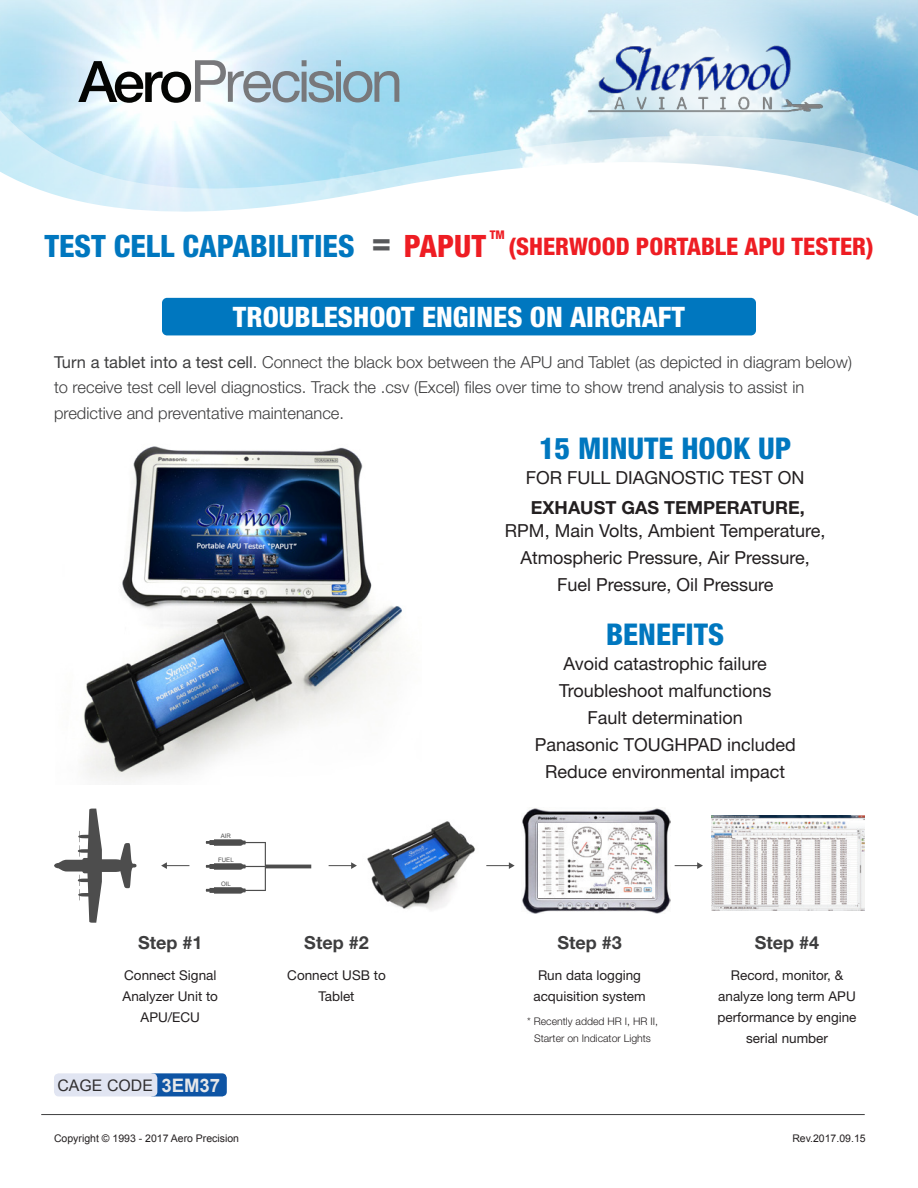
<style>
.page{position:relative;width:918px;height:1188px;background:#fff}
.page>*{position:absolute;margin:0;border:0;box-sizing:border-box;transform-origin:0 0}
.t1{font:800 condensed 30px "Helvetica Neue LT Std";color:#0077bf}
.t2{font:800 condensed 28.2px "Helvetica Neue LT Std";color:#fff}
.t3{font:800 condensed 24.15px "Helvetica Neue LT Std";color:#ee1d23}
.t4{font:700 18.6px "Arial";color:#e6e7e9}
.t5{font:18px/27px "Helvetica Neue LT Std";color:#231f20;text-align:center}
.t6{font:700 18px "Helvetica Neue LT Std";color:#3e3e3f}
.t7{font:700 18px "Helvetica Neue LT Std";color:#231f20}
.t8{font:300 16.5px/25.5px "Helvetica Neue LT Std";color:#3e3e3f}
.t9{font:15.9px "Arial";color:#312f30}
.t10{font:13.5px/21px "Helvetica Neue LT Std";color:#231f20;text-align:center}
.t11{font:800 condensed 12px "Helvetica Neue LT Std";color:#ee1d23}
.t12{font:300 10.5px/17.4px "Helvetica Neue LT Std";color:#231f20;text-align:center}
.t13{font:10.5px "Arial";color:#231f20}
.t14{font:6.15px "Arial";color:#4d4d4d}
.s1{font-size:30.9px;color:#0077bf}
.s2{font-size:32.25px;color:#57585a}
.s3{font-size:30.9px}
.s4{font-weight:400}
</style>
<div class="page">
<img style="left:0;top:0;width:918px;height:110px">
<svg style="left:0;top:110px;width:918px;height:28px;background:#b9e1f2"></svg>
<svg style="left:0;top:138px;width:918px;height:198px"></svg>
<svg style="left:591px;top:0;width:253px;height:209px"></svg>
<img style="left:580px;top:42px;width:250px;height:78px">
<svg style="left:78px;top:60px;width:321px;height:43px"></svg>
<div style="left:162px;top:298px;width:594px;height:37px;background:#0077bf;border-radius:5px"></div>
<img style="left:83px;top:446px;width:319px;height:337px">
<div style="left:148px;top:1073px;width:79px;height:23px;background:#0e54a4;border-radius:5px"></div>
<div style="left:54px;top:1073px;width:103px;height:23px;background:#e1e5f2;border-radius:5px"></div>
<hr style="left:41px;top:1114px;width:824px;height:1px;background:#3e3e3f">
<svg style="left:54px;top:809px;width:82px;height:114px"></svg>
<svg style="left:206px;top:839px;width:105px;height:55px"></svg>
<img style="left:522px;top:808px;width:148px;height:105px">
<img style="left:711px;top:815px;width:153px;height:96px">
<svg style="left:161px;top:862px;width:28px;height:7px"></svg>
<svg style="left:329px;top:862px;width:28px;height:7px"></svg>
<svg style="left:486px;top:862px;width:29px;height:7px"></svg>
<svg style="left:675px;top:862px;width:28px;height:7px"></svg>
<img style="left:367px;top:821px;width:108px;height:90px">
<img style="left:538px;top:824px;width:116px;height:73px">
<p class="t11" style="left:490px;top:228px;width:17px">TM</p>
<p class="t3" style="left:44px;top:232px;width:831px"><span class="s1">TEST CELL CAPABILITIES</span> <span class="s2">=</span> <span class="s3">PAPUT</span> (SHERWOOD PORTABLE APU TESTER)</p>
<p class="t2" style="left:233px;top:299px;width:454px">TROUBLESHOOT ENGINES ON AIRCRAFT</p>
<p class="t8" style="left:54px;top:349px;width:800px"><span class="s4">Turn a tablet into a test cell</span>. Connect the black box between the APU and Tablet (as depicted in diagram below) to receive test cell level diagnostics. Track the .csv (Excel) files over time to show trend analysis to assist in predictive and preventative maintenance.</p>
<p class="t1" style="left:539px;top:430px;width:254px">15 MINUTE HOOK UP</p>
<p class="t5" style="left:526px;top:464px;width:280px">FOR FULL DIAGNOSTIC TEST ON</p>
<p class="t7" style="left:531px;top:496px;width:275px">EXHAUST GAS TEMPERATURE,</p>
<p class="t5" style="left:505px;top:517px;width:322px">RPM, Main Volts, Ambient Temperature,<br>Atmospheric Pressure, Air Pressure,<br>Fuel Pressure, Oil Pressure</p>
<p class="t1" style="left:606px;top:616px;width:120px">BENEFITS</p>
<p class="t5" style="left:564px;top:650px;width:205px">Avoid catastrophic failure</p>
<p class="t5" style="left:559px;top:677px;width:214px">Troubleshoot malfunctions</p>
<p class="t5" style="left:588px;top:704px;width:157px">Fault determination</p>
<p class="t5" style="left:535px;top:731px;width:263px">Panasonic TOUGHPAD included</p>
<p class="t5" style="left:545px;top:758px;width:242px">Reduce environmental impact</p>
<p class="t14" style="left:221px;top:832px;width:12px">AIR</p>
<p class="t14" style="left:218px;top:856px;width:17px">FUEL</p>
<p class="t14" style="left:221px;top:880px;width:11px">OIL</p>
<p class="t6" style="left:138px;top:932px;width:66px">Step #1</p>
<p class="t6" style="left:304px;top:932px;width:66px">Step #2</p>
<p class="t6" style="left:557px;top:932px;width:66px">Step #3</p>
<p class="t6" style="left:755px;top:932px;width:66px">Step #4</p>
<p class="t10" style="left:123px;top:965px;width:97px">Connect Signal<br>Analyzer Unit to<br>APU/ECU</p>
<p class="t10" style="left:287px;top:965px;width:100px">Connect USB to<br>Tablet</p>
<p class="t10" style="left:533px;top:965px;width:114px">Run data logging acquisition system</p>
<p class="t10" style="left:718px;top:965px;width:141px">Record, monitor, &amp; analyze long term APU performance by engine serial number</p>
<p class="t12" style="left:527px;top:1012px;width:132px">* Recently added HR I, HR II,<br>Starter on Indicator Lights</p>
<p class="t9" style="left:57px;top:1075px;width:97px">CAGE CODE</p>
<p class="t4" style="left:161px;top:1073px;width:60px">3EM37</p>
<p class="t13" style="left:54px;top:1131px;width:187px">Copyright © 1993 - 2017 Aero Precision</p>
<p class="t13" style="left:792px;top:1131px;width:75px">Rev.2017.09.15</p>
</div>
